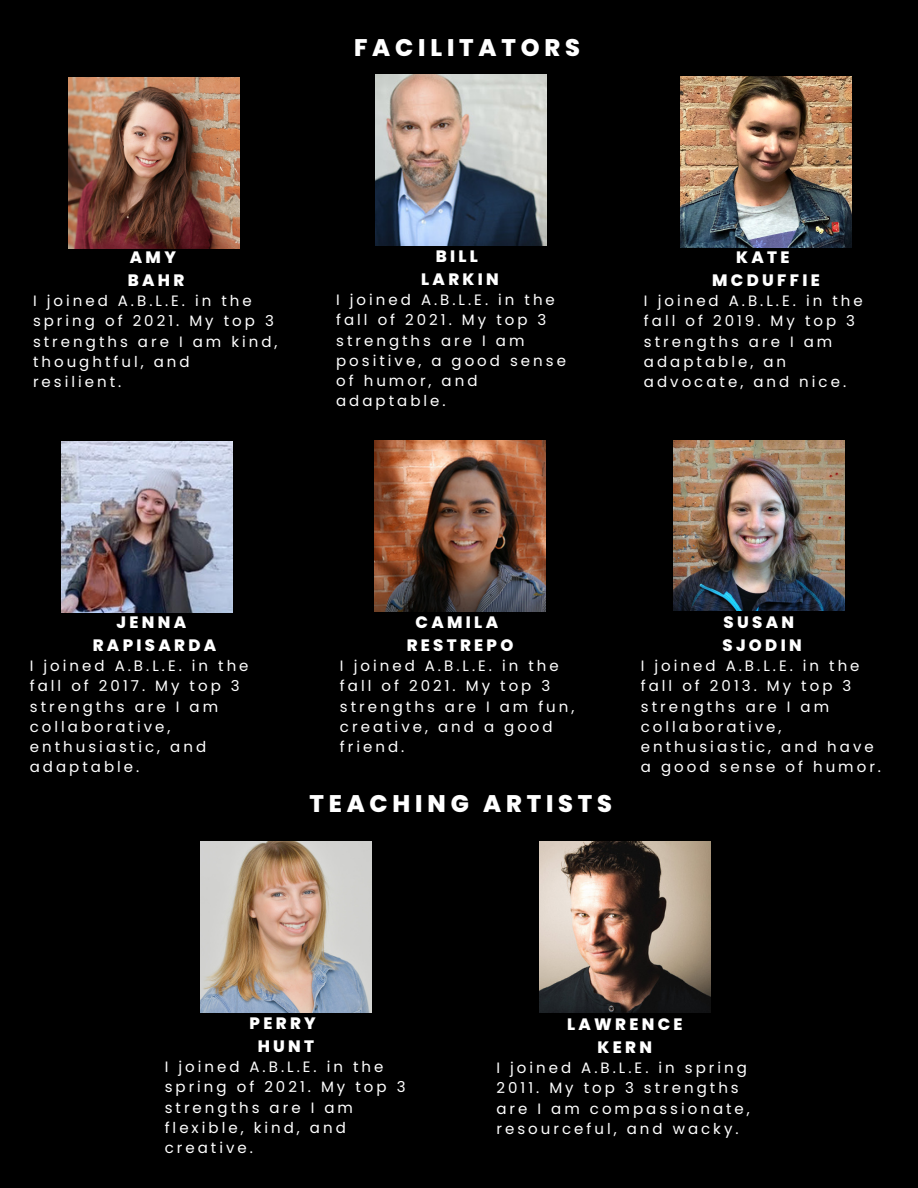
<style>
.page{position:relative;width:918px;height:1188px;background:#000}
.page>*{position:absolute;margin:0;border:0;box-sizing:border-box;transform-origin:0 0}
.t1{font:800 24px "Poppins";letter-spacing:.2em;color:#fff}
.t2{font:800 16.5px/22.5px "Poppins";letter-spacing:.2em;color:#fff;text-align:center}
.t3{font:15px/20.2px "Poppins";letter-spacing:.2em;color:#fff}
</style>
<div class="page">
<img style="left:69px;top:78px;width:171px;height:171px">
<img style="left:376px;top:74px;width:171px;height:171px">
<img style="left:680px;top:76px;width:171px;height:171px">
<img style="left:61px;top:441px;width:171px;height:171px">
<img style="left:374px;top:440px;width:171px;height:171px">
<img style="left:673px;top:440px;width:171px;height:171px">
<img style="left:200px;top:841px;width:171px;height:171px">
<img style="left:539px;top:841px;width:171px;height:171px">
<h1 class="t1" style="left:354px;top:31px;width:228px">FACILITATORS</h1>
<p class="t2" style="left:128px;top:246px;width:58px;text-align:left">AMY<br>BAHR</p>
<p class="t3" style="left:33px;top:291px;width:246px">I joined A.B.L.E. in the spring of 2021. My top 3 strengths are I am kind, thoughtful, and resilient.</p>
<p class="t2" style="left:421px;top:245px;width:79px">BILL<br>LARKIN</p>
<p class="t3" style="left:336px;top:290px;width:231px">I joined A.B.L.E. in the fall of 2021. My top 3 strengths are I am positive, a good sense of humor, and adaptable.</p>
<p class="t2" style="left:712px;top:246px;width:109px">KATE<br>MCDUFFIE</p>
<p class="t3" style="left:644px;top:291px;width:220px">I joined A.B.L.E. in the fall of 2019. My top 3 strengths are I am adaptable, an advocate, and nice.</p>
<p class="t2" style="left:93px;top:611px;width:125px">JENNA<br>RAPISARDA</p>
<p class="t3" style="left:30px;top:656px;width:220px">I joined A.B.L.E. in the fall of 2017. My top 3 strengths are I am collaborative, enthusiastic, and adaptable.</p>
<p class="t2" style="left:407px;top:611px;width:108px">CAMILA<br>RESTREPO</p>
<p class="t3" style="left:340px;top:656px;width:236px">I joined A.B.L.E. in the fall of 2021. My top 3 strengths are I am fun, creative, and a good friend.</p>
<h1 class="t1" style="left:309px;top:787px;width:304px">TEACHING ARTISTS</h1>
<p class="t2" style="left:722px;top:611px;width:81px;text-align:left">SUSAN<br>SJODIN</p>
<p class="t3" style="left:641px;top:656px;width:242px">I joined A.B.L.E. in the fall of 2013. My top 3 strengths are I am collaborative, enthusiastic, and have a good sense of humor.</p>
<p class="t2" style="left:250px;top:1012px;width:68px">PERRY<br>HUNT</p>
<p class="t3" style="left:165px;top:1057px;width:242px">I joined A.B.L.E. in the spring of 2021. My top 3 strengths are I am flexible, kind, and creative.</p>
<p class="t2" style="left:567px;top:1013px;width:117px">LAWRENCE<br>KERN</p>
<p class="t3" style="left:496px;top:1058px;width:255px">I joined A.B.L.E. in spring<br>2011. My top 3 strengths are I am compassionate, resourceful, and wacky.</p>
</div>
